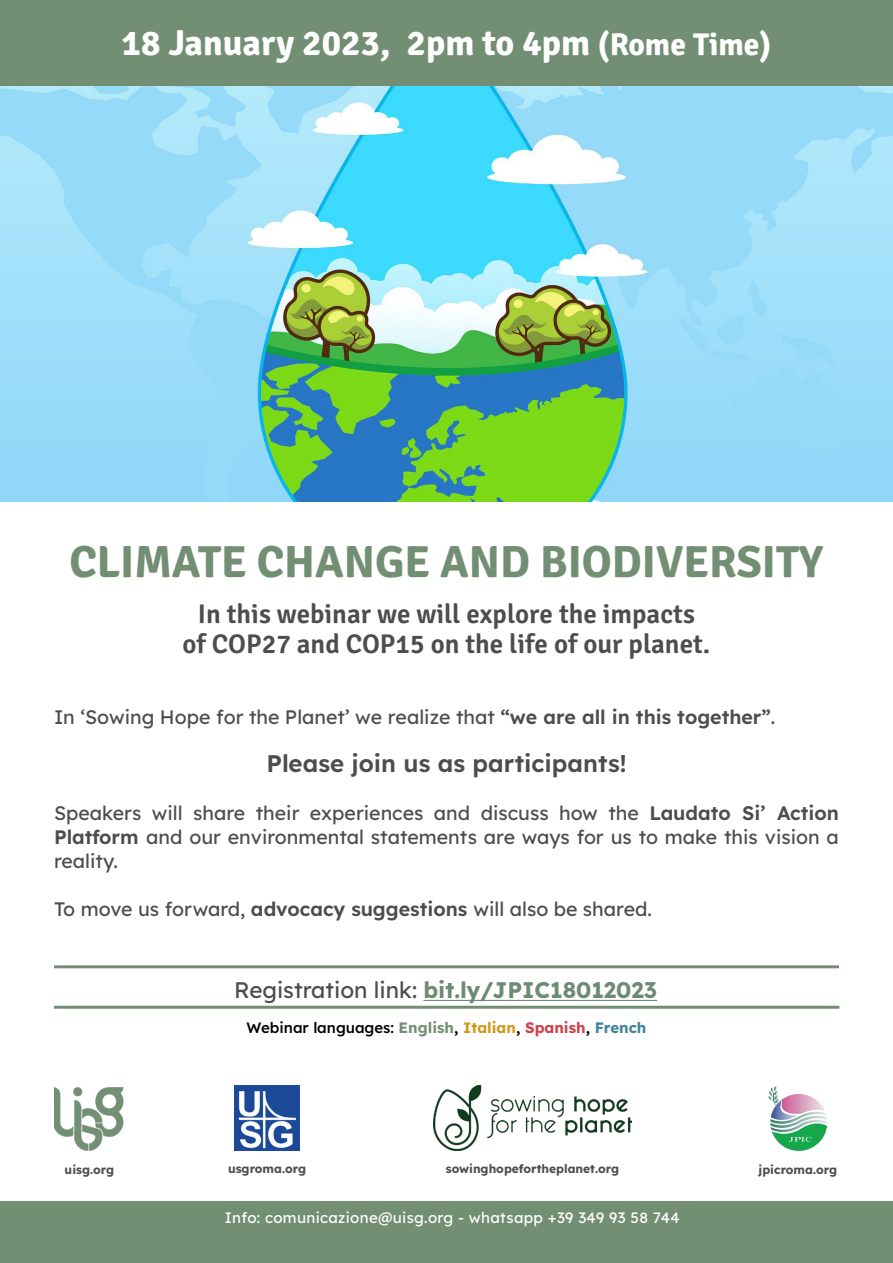
<style>
.page{position:relative;width:893px;height:1263px;background:#fff}
.page>*{position:absolute;margin:0;border:0;box-sizing:border-box;transform-origin:0 0}
.t1{font:700 45px "Signika";color:#738f73}
.t2{font:700 36px "Signika";color:#fff}
.t3{font:600 27px "Signika";color:#4d4d4d}
.t4{font:600 24px "Lexend";color:#4d4d4d}
.t5{font:700 22.5px "Lexend";color:#6d8b72}
.t6{font:19.5px/24px "Lexend";color:#4d4d4d;text-align:justify}
.t7{font:15px "Lexend";letter-spacing:.02em;color:#fff}
.t8{font:500 15px "Lexend";color:#000}
.t9{font:700 12px "Lexend";color:#4d4d4d}
.s1{font-size:31.5px}
.s2{font-weight:600}
.s3{font-weight:400;color:#4d4d4d}
.s4{font-weight:700;color:#738f73}
.s5{font-weight:700}
.s6{font-weight:700;color:#d2991a}
.s7{font-weight:700;color:#d1404d}
.s8{font-weight:700;color:#408599}
</style>
<div class="page">
<img style="left:0;top:85px;width:893px;height:417px">
<hr style="left:423px;top:1000px;width:234px;height:1px;background:#6d8b72">
<hr style="left:54px;top:965px;width:785px;height:3px;background:#738f73">
<hr style="left:54px;top:1006px;width:785px;height:3px;background:#738f73">
<img style="left:54px;top:1088px;width:70px;height:63px">
<div style="left:0;top:1201px;width:893px;height:62px;background:#738f73"></div>
<div style="left:0;top:0;width:893px;height:85px;background:#738f73"></div>
<img style="left:235px;top:1085px;width:64px;height:65px">
<img style="left:433px;top:1085px;width:199px;height:65px">
<svg style="left:768px;top:1086px;width:59px;height:65px"></svg>
<p class="t2" style="left:122px;top:17px;width:651px">18 January 2023, 2pm to 4pm <span class="s1">(Rome Time)</span></p>
<p class="t1" style="left:69px;top:529px;width:755px">CLIMATE CHANGE AND BIODIVERSITY</p>
<p class="t3" style="left:198px;top:595px;width:498px">In this webinar we will explore the impacts</p>
<p class="t3" style="left:182px;top:625px;width:529px">of COP27 and COP15 on the life of our planet.</p>
<p class="t6" style="left:54px;top:703px;width:723px">In ‘Sowing Hope for the Planet’ we realize that <span class="s2">“we are all in this together”</span>.</p>
<p class="t4" style="left:266px;top:746px;width:362px">Please join us as participants!</p>
<p class="t6" style="left:54px;top:799px;width:786px">Speakers will share their experiences and discuss how the <span class="s2">Laudato Si’ Action Platform</span> and our environmental statements are ways for us to make this vision a reality.</p>
<p class="t6" style="left:54px;top:895px;width:599px">To move us forward, <span class="s2">advocacy suggestions</span> will also be shared.</p>
<p class="t5" style="left:234px;top:974px;width:424px"><span class="s3">Registration link:</span> bit.ly/JPIC18012023</p>
<p class="t9" style="left:65px;top:1160px;width:51px">uisg.org</p>
<p class="t8" style="left:247px;top:1016px;width:401px">Webinar languages: <span class="s4">English</span><span class="s5">,</span> <span class="s6">Italian</span><span class="s5">,</span> <span class="s7">Spanish</span><span class="s5">,</span> <span class="s8">French</span></p>
<p class="t9" style="left:228px;top:1160px;width:80px">usgroma.org</p>
<p class="t9" style="left:446px;top:1160px;width:175px">sowinghopefortheplanet.org</p>
<p class="t9" style="left:759px;top:1161px;width:80px">jpicroma.org</p>
<p class="t7" style="left:225px;top:1206px;width:457px">Info: comunicazione@uisg.org - whatsapp +39 349 93 58 744</p>
</div>
